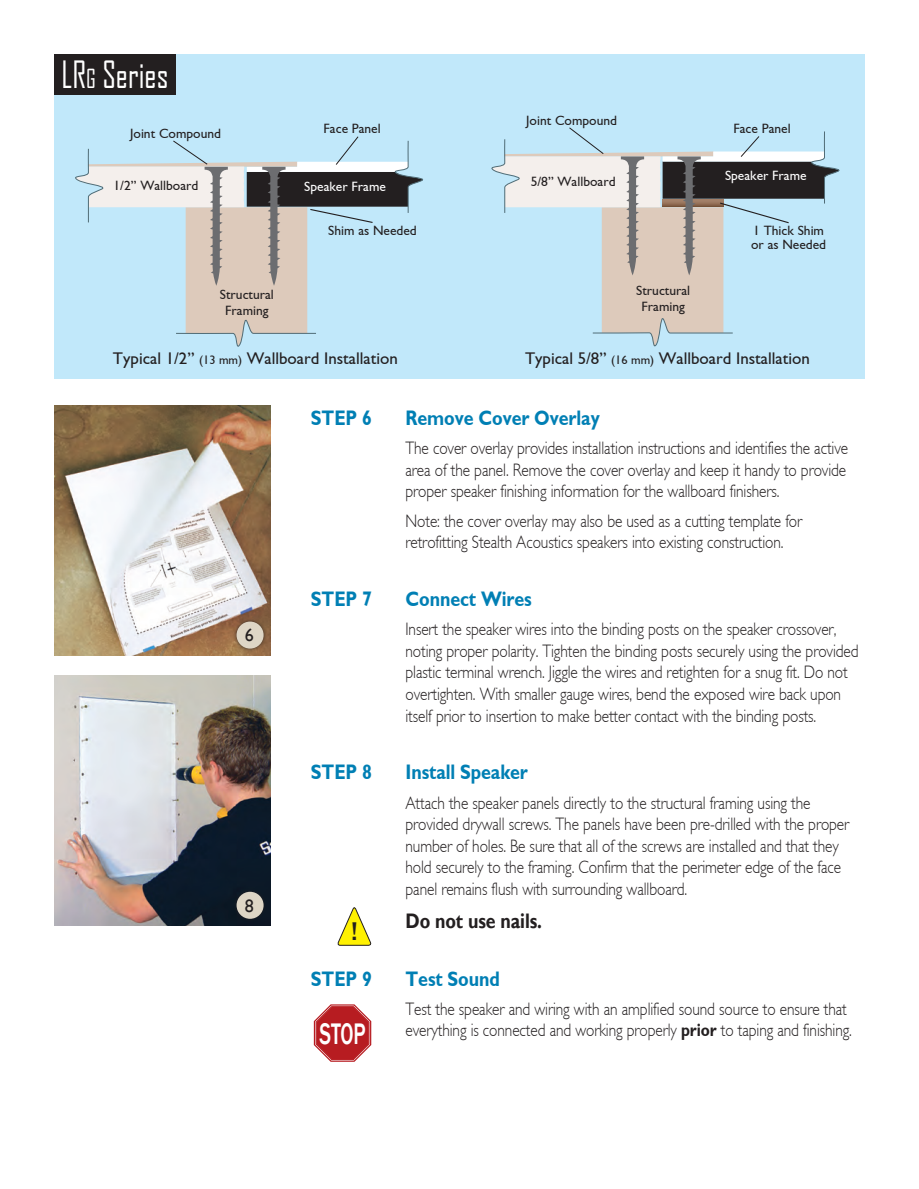
<style>
.page{position:relative;width:919px;height:1189px;background:#fff}
.page>*{position:absolute;margin:0;border:0;box-sizing:border-box;transform-origin:0 0}
.t1{font:36px "Agency FB";color:#fff;scale:.9 1}
.t2{font:500 30.6px "Franklin Gothic";color:#fff;scale:.66 1}
.t3{font:500 26.4px "Franklin Gothic";color:#231f20}
.t4{font:700 21px "Gill Sans";letter-spacing:-.005em;color:#007fb4;scale:.85 1}
.t5{font:700 21px "Gill Sans";letter-spacing:-.005em;color:#231f20;scale:.85 1}
.t6{font:300 18px/21.6px "Gill Sans";letter-spacing:-.005em;color:#231f20;scale:.85 1}
.t7{font:18px "Gill Sans";color:#231f20}
.t8{font:16.8px "Gill Sans";color:#231f20}
.t9{font:13.5px/16.2px "Gill Sans";color:#231f20;text-align:center}
.t10{font:13.5px "Gill Sans";color:#fff}
.s1{font-size:25.2px}
.s2{font-size:12.3px}
.s3{font-weight:700}
</style>
<div class="page">
<div style="left:54px;top:54px;width:810px;height:324px;background:#c1e8fa"></div>
<svg style="left:491px;top:127px;width:349px;height:220px"></svg>
<svg style="left:75px;top:136px;width:348px;height:211px"></svg>
<img style="left:54px;top:675px;width:216px;height:250px">
<img style="left:54px;top:405px;width:216px;height:250px">
<svg style="left:313px;top:1004px;width:59px;height:58px"></svg>
<div style="left:316px;top:1006px;width:53px;height:53px;border:1px solid #b71c21;border-radius:15px"></div>
<svg style="left:337px;top:907px;width:34px;height:39px"></svg>
<div style="left:233px;top:888px;width:34px;height:34px;background:#231f20;opacity:.75"></div>
<div style="left:236px;top:891px;width:27px;height:27px;background:#ded6c6;border-radius:50%"></div>
<div style="left:233px;top:618px;width:34px;height:34px;background:#231f20;opacity:.75"></div>
<div style="left:236px;top:621px;width:27px;height:27px;background:#ded6c6;border-radius:50%"></div>
<div style="left:54px;top:54px;width:122px;height:41px;background:#231f20"></div>
<h1 class="t1" style="left:61px;top:53px;width:120px">LR<span class="s1">g</span> Series</h1>
<p class="t9" style="left:130px;top:125px;width:92px">Joint Compound</p>
<p class="t9" style="left:323px;top:120px;width:59px">Face Panel</p>
<p class="t9" style="left:526px;top:112px;width:92px">Joint Compound</p>
<p class="t9" style="left:733px;top:120px;width:59px">Face Panel</p>
<p class="t9" style="left:113px;top:178px;width:86px">1/2” Wallboard</p>
<p class="t10" style="left:304px;top:179px;width:83px">Speaker Frame</p>
<p class="t9" style="left:530px;top:174px;width:86px">5/8” Wallboard</p>
<p class="t10" style="left:724px;top:168px;width:83px">Speaker Frame</p>
<p class="t9" style="left:328px;top:222px;width:90px">Shim as Needed</p>
<p class="t9" style="left:750px;top:224px;width:76px;line-height:13.5px;text-align:left">1 Thick Shim or as Needed</p>
<p class="t9" style="left:220px;top:286px;width:55px">Structural<br>Framing</p>
<p class="t9" style="left:636px;top:282px;width:55px">Structural<br>Framing</p>
<p class="t8" style="left:113px;top:349px;width:286px">Typical 1/2” <span class="s2">(13 mm)</span> Wallboard Installation</p>
<p class="t8" style="left:524px;top:349px;width:286px">Typical 5/8” <span class="s2">(16 mm)</span> Wallboard Installation</p>
<p class="t7" style="left:245px;top:624px;width:10px">6</p>
<p class="t7" style="left:245px;top:894px;width:10px">8</p>
<p class="t4" style="left:311px;top:405px;width:73px">STEP 6</p>
<p class="t4" style="left:405px;top:405px;width:230px">Remove Cover Overlay</p>
<p class="t6" style="left:405px;top:437px;width:522px;text-align:justify">The cover overlay provides installation instructions and identifies the active area of the panel. Remove the cover overlay and keep it handy to provide proper speaker finishing information for the wallboard finishers.</p>
<p class="t6" style="left:405px;top:509px;width:468px">Note: the cover overlay may also be used as a cutting template for retrofitting Stealth Acoustics speakers into existing construction.</p>
<p class="t4" style="left:311px;top:586px;width:73px">STEP 7</p>
<p class="t4" style="left:405px;top:586px;width:150px">Connect Wires</p>
<p class="t6" style="left:405px;top:618px;width:534px">Insert the speaker wires into the binding posts on the speaker crossover, noting proper polarity. Tighten the binding posts securely using the provided plastic terminal wrench. Jiggle the wires and retighten for a snug fit. Do not overtighten. With smaller gauge wires, bend the exposed wire back upon itself prior to insertion to make better contact with the binding posts.</p>
<p class="t4" style="left:311px;top:759px;width:73px">STEP 8</p>
<p class="t4" style="left:405px;top:759px;width:145px">Install Speaker</p>
<p class="t6" style="left:405px;top:791px;width:523px">Attach the speaker panels directly to the structural framing using the provided drywall screws. The panels have been pre-drilled with the proper number of holes. Be sure that all of the screws are installed and that they hold securely to the framing. Confirm that the perimeter edge of the face panel remains flush with surrounding wallboard.</p>
<p class="t5" style="left:405px;top:907px;width:162px">Do not use nails.</p>
<h3 class="t3" style="left:350px;top:914px;width:9px">!</h3>
<p class="t4" style="left:311px;top:965px;width:73px">STEP 9</p>
<p class="t4" style="left:405px;top:965px;width:112px">Test Sound</p>
<p class="t6" style="left:405px;top:997px;width:526px">Test the speaker and wiring with an amplified sound source to ensure that everything is connected and working properly <span class="s3">prior</span> to taping and finishing.</p>
<h2 class="t2" style="left:319px;top:1014px;width:71px">STOP</h2>
</div>
